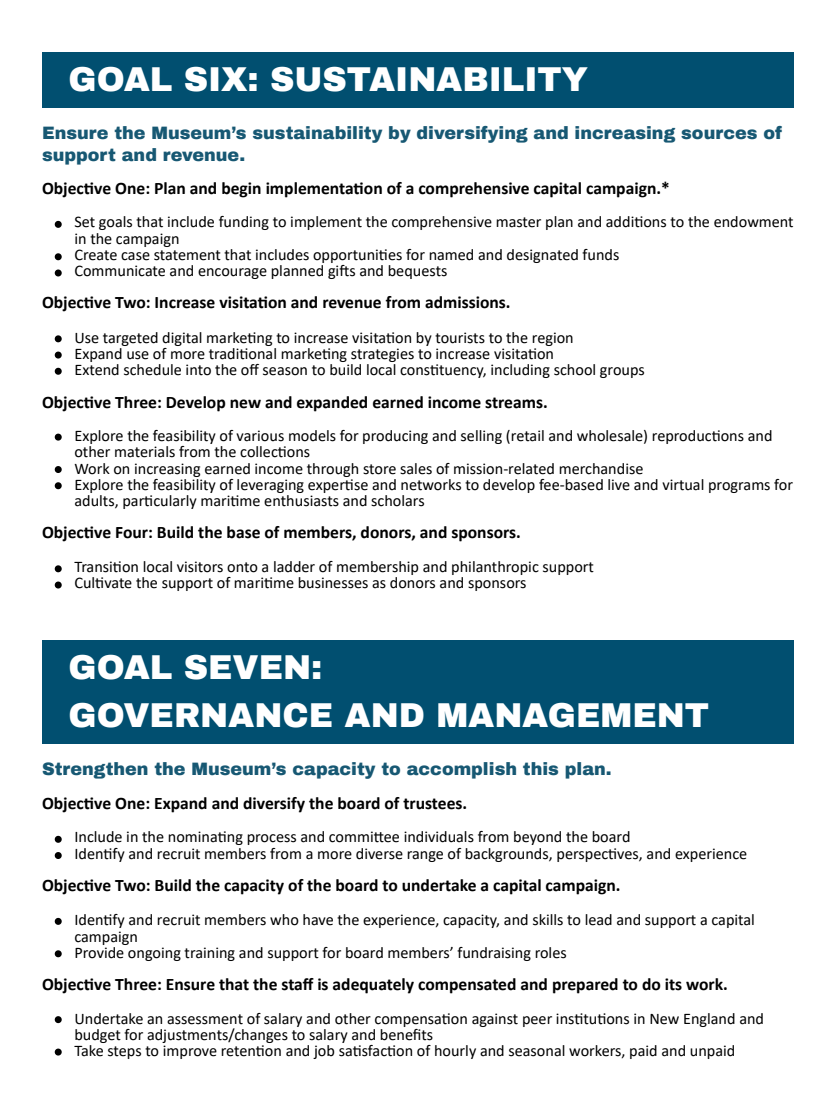
<style>
.page{position:relative;width:836px;height:1103px;background:#fff}
.page>*{position:absolute;margin:0;border:0;box-sizing:border-box;transform-origin:0 0}
.t1{font:900 33.75px/47.5px "Archivo";color:#fff}
.t2{font:700 17.55px "Calibri";color:#000}
.t3{font:900 17.55px/21.3px "Archivo";color:#175873}
.t4{font:16.2px/16.2px "Calibri";color:#000}
</style>
<div class="page">
<div style="left:42px;top:52px;width:751px;height:56px;background:#014f70"></div>
<svg style="left:55px;top:221px;width:7px;height:7px"></svg>
<svg style="left:55px;top:253px;width:7px;height:7px"></svg>
<svg style="left:55px;top:269px;width:7px;height:7px"></svg>
<svg style="left:55px;top:335px;width:7px;height:7px"></svg>
<svg style="left:55px;top:351px;width:7px;height:7px"></svg>
<svg style="left:55px;top:368px;width:7px;height:7px"></svg>
<svg style="left:55px;top:434px;width:7px;height:6px"></svg>
<svg style="left:55px;top:466px;width:7px;height:7px"></svg>
<svg style="left:55px;top:482px;width:7px;height:7px"></svg>
<svg style="left:55px;top:565px;width:7px;height:7px"></svg>
<svg style="left:55px;top:581px;width:7px;height:7px"></svg>
<div style="left:42px;top:641px;width:751px;height:102px;background:#014f70"></div>
<svg style="left:55px;top:836px;width:7px;height:7px"></svg>
<svg style="left:55px;top:852px;width:7px;height:7px"></svg>
<svg style="left:55px;top:918px;width:7px;height:7px"></svg>
<svg style="left:55px;top:950px;width:7px;height:7px"></svg>
<svg style="left:55px;top:1016px;width:7px;height:7px"></svg>
<svg style="left:55px;top:1048px;width:7px;height:7px"></svg>
<p class="t1" style="left:69px;top:56px;width:521px">GOAL SIX: SUSTAINABILITY</p>
<p class="t3" style="left:42px;top:123px;width:741px">Ensure the Museum’s sustainability by diversifying and increasing sources of support and revenue.</p>
<p class="t2" style="left:42px;top:181px;width:629px">Objective One: Plan and begin implementation of a comprehensive capital campaign.*</p>
<p class="t4" style="left:74px;top:215px;width:720px">Set goals that include funding to implement the comprehensive master plan and additions to the endowment in the campaign</p>
<p class="t4" style="left:74px;top:248px;width:546px">Create case statement that includes opportunities for named and designated funds</p>
<p class="t4" style="left:74px;top:264px;width:374px">Communicate and encourage planned gifts and bequests</p>
<p class="t2" style="left:42px;top:295px;width:470px">Objective Two: Increase visitation and revenue from admissions.</p>
<p class="t4" style="left:74px;top:331px;width:501px">Use targeted digital marketi ng to increase visitation by tourists to the region</p>
<p class="t4" style="left:74px;top:347px;width:481px">Expand use of more traditional marketi ng strategies to increase visitation</p>
<p class="t4" style="left:74px;top:363px;width:572px">Extend schedule into the off season to build local constituency, including school groups</p>
<p class="t2" style="left:42px;top:394px;width:507px">Objective Three: Develop new and expanded earned income streams.</p>
<p class="t4" style="left:74px;top:429px;width:699px">Explore the feasibility of various models for producing and selling (retail and wholesale) reproductions and other materials from the collections</p>
<p class="t4" style="left:74px;top:461px;width:570px">Work on increasing earned income through store sales of mission-related merchandise</p>
<p class="t4" style="left:74px;top:478px;width:720px">Explore the feasibility of leveraging expertise and networks to develop fee-based live and virtual programs for adults, particularly maritime enthusiasts and scholars</p>
<p class="t2" style="left:42px;top:525px;width:480px">Objective Four: Build the base of members, donors, and sponsors.</p>
<p class="t4" style="left:74px;top:560px;width:521px">Transition local visitors onto a ladder of membership and philanthropic support</p>
<p class="t4" style="left:74px;top:576px;width:453px">Cultivate the support of maritime businesses as donors and sponsors</p>
<p class="t1" style="left:69px;top:644px;width:642px">GOAL SEVEN:<br>GOVERNANCE AND MANAGEMENT</p>
<p class="t3" style="left:42px;top:759px;width:571px">Strengthen the Museum’s capacity to accomplish this plan.</p>
<p class="t2" style="left:42px;top:796px;width:426px">Objective One: Expand and diversify the board of trustees.</p>
<p class="t4" style="left:74px;top:830px;width:557px">Include in the nominating process and committee individuals from beyond the board</p>
<p class="t4" style="left:74px;top:846px;width:674px">Identify and recruit members from a more diverse range of backgrounds, perspectives, and experience</p>
<p class="t2" style="left:42px;top:878px;width:580px">Objective Two: Build the capacity of the board to undertake a capital campaign.</p>
<p class="t4" style="left:74px;top:913px;width:682px">Identify and recruit members who have the experience, capacity, and skills to lead and support a capital campaign</p>
<p class="t4" style="left:74px;top:945px;width:494px">Provide ongoing training and support for board members’ fundraising roles</p>
<p class="t2" style="left:42px;top:977px;width:687px">Objective Three: Ensure that the staff is adequately compensated and prepared to do its work.</p>
<p class="t4" style="left:74px;top:1011px;width:691px">Undertake an assessment of salary and other compensation against peer institutions in New England and budget for adjustments/changes to salary and benefits</p>
<p class="t4" style="left:74px;top:1044px;width:662px">Take steps to improve retention and job satisfaction of hourly and seasonal workers, paid and unpaid</p>
</div>
